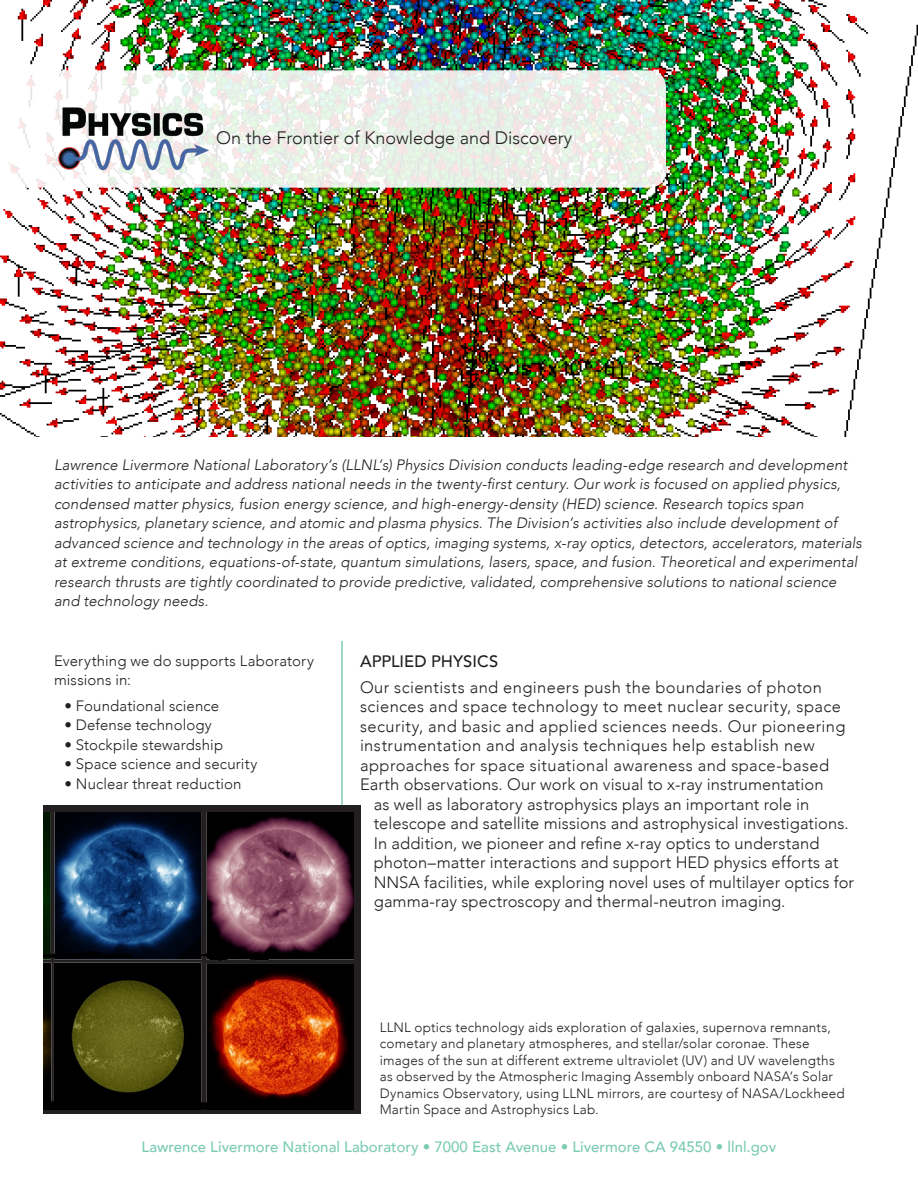
<style>
.page{position:relative;width:918px;height:1188px;background:#fff}
.page>*{position:absolute;margin:0;border:0;box-sizing:border-box;transform-origin:0 0}
.t1{font:300 18px "Avenir";color:#231f20}
.t2{font:300 16.5px "Avenir";letter-spacing:.01em;color:#231f20}
.t3{font:500 16.5px "Avenir";color:#231f20}
.t4{font:italic 300 15px/19.5px "Avenir";letter-spacing:.01em;color:#231f20}
.t5{font:300 15px/19.5px "Avenir";letter-spacing:.01em;color:#231f20}
.t6{font:500 15px "Avenir";color:#7ccbb4}
.t7{font:300 13.5px/16.5px "Avenir";letter-spacing:.015em;color:#231f20}
</style>
<div class="page">
<img style="left:0;top:0;width:918px;height:436px">
<svg style="left:0;top:70px;width:666px;height:118px"></svg>
<hr style="left:341px;top:641px;width:2px;height:468px;background:#7ccbb4">
<svg style="left:43px;top:806px;width:317px;height:308px;fill:#231f20"></svg>
<img style="left:43px;top:813px;width:310px;height:296px">
<img style="left:54px;top:105px;width:158px;height:68px">
<p class="t1" style="left:216px;top:127px;width:358px">On the Frontier of Knowledge and Discovery</p>
<p class="t4" style="left:54px;top:455px;width:810px">Lawrence Livermore National Laboratory’s (LLNL’s) Physics Division conducts leading-edge research and development activities to anticipate and address national needs in the twenty-first century. Our work is focused on applied physics, condensed matter physics, fusion energy science, and high-energy-density (HED) science. Research topics span astrophysics, planetary science, and atomic and plasma physics. The Division’s activities also include development of advanced science and technology in the areas of optics, imaging systems, x-ray optics, detectors, accelerators, materials at extreme conditions, equations-of-state, quantum simulations, lasers, space, and fusion. Theoretical and experimental research thrusts are tightly coordinated to provide predictive, validated, comprehensive solutions to national science and technology needs.</p>
<p class="t5" style="left:54px;top:651px;width:261px">Everything we do supports Laboratory missions in:</p>
<p class="t5" style="left:64px;top:696px;width:156px">• Foundational science</p>
<p class="t5" style="left:64px;top:715px;width:149px">• Defense technology</p>
<p class="t5" style="left:64px;top:735px;width:160px">• Stockpile stewardship</p>
<p class="t5" style="left:64px;top:754px;width:194px">• Space science and security</p>
<p class="t5" style="left:64px;top:774px;width:179px">• Nuclear threat reduction</p>
<p class="t3" style="left:360px;top:647px;width:140px">APPLIED PHYSICS</p>
<p class="t2" style="left:360px;top:677px;width:463px">Our scientists and engineers push the boundaries of photon</p>
<p class="t2" style="left:360px;top:697px;width:482px">sciences and space technology to meet nuclear security, space</p>
<p class="t2" style="left:360px;top:716px;width:487px">security, and basic and applied sciences needs. Our pioneering</p>
<p class="t2" style="left:360px;top:736px;width:456px">instrumentation and analysis techniques help establish new</p>
<p class="t2" style="left:360px;top:755px;width:471px">approaches for space situational awareness and space-based</p>
<p class="t2" style="left:360px;top:775px;width:465px">Earth observations. Our work on visual to x-ray instrumentation</p>
<p class="t2" style="left:374px;top:794px;width:437px">as well as laboratory astrophysics plays an important role in</p>
<p class="t2" style="left:374px;top:814px;width:476px">telescope and satellite missions and astrophysical investigations.</p>
<p class="t2" style="left:374px;top:833px;width:447px">In addition, we pioneer and refine x-ray optics to understand</p>
<p class="t2" style="left:374px;top:853px;width:466px">photon–matter interactions and support HED physics efforts at</p>
<p class="t2" style="left:374px;top:872px;width:482px">NNSA facilities, while exploring novel uses of multilayer optics for</p>
<p class="t2" style="left:374px;top:892px;width:413px">gamma-ray spectroscopy and thermal-neutron imaging.</p>
<p class="t7" style="left:380px;top:1019px;width:467px">LLNL optics technology aids exploration of galaxies, supernova remnants, cometary and planetary atmospheres, and stellar/solar coronae. These images of the sun at different extreme ultraviolet (UV) and UV wavelengths as observed by the Atmospheric Imaging Assembly onboard NASA’s Solar Dynamics Observatory, using LLNL mirrors, are courtesy of NASA/Lockheed Martin Space and Astrophysics Lab.</p>
<p class="t6" style="left:142px;top:1134px;width:636px">Lawrence Livermore National Laboratory • 7000 East Avenue • Livermore CA 94550 • llnl.gov</p>
</div>
